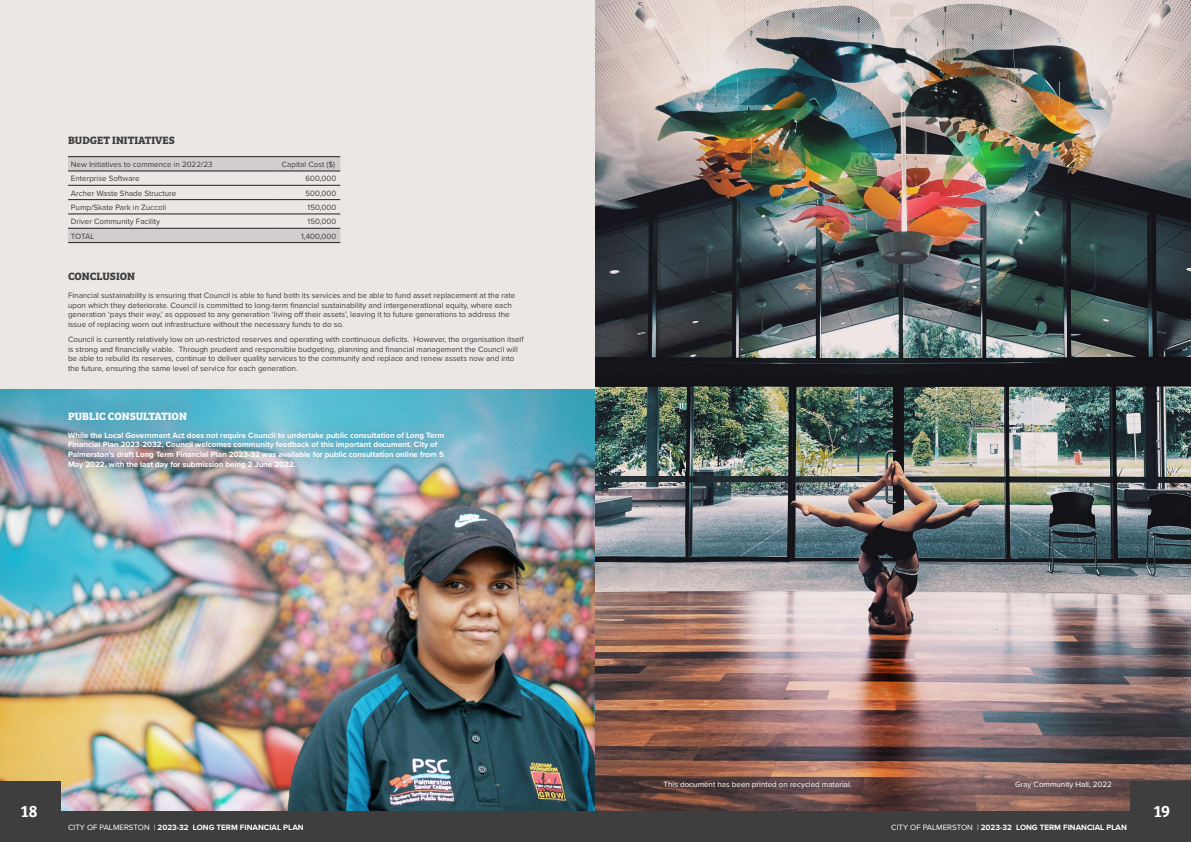
<style>
.page{position:relative;width:1191px;height:842px;background:#eae7e5}
.page>*{position:absolute;margin:0;border:0;box-sizing:border-box;transform-origin:0 0}
.t1{font:17px "Bree Serif Sb";color:#fff}
.Body_Heading_1{font:700 11px "Bree Serif";color:#3e3e3f}
.Body_Heading_1-2{font:700 11px "Bree Serif";color:#fff}
.Main_Body_Copy{font:8px/9.6px "Proxima Nova";color:#3e3e3f}
.Main_Body_Copy-2{font:700 8px/9.6px "Proxima Nova";color:#fff}
.Main_Body_Copy-3{font:8px "Proxima Nova";color:#fff}
.s1{font-weight:400}
</style>
<div class="page">
<img style="left:0;top:389px;width:595px;height:422px">
<img style="left:595px;top:0;width:596px;height:811px">
<div style="left:0;top:781px;width:61px;height:61px;background:#3e3e3f"></div>
<div style="left:1130px;top:781px;width:61px;height:61px;background:#3e3e3f"></div>
<div style="left:0;top:811px;width:1191px;height:31px;background:#3e3e3f"></div>
<svg style="left:68px;top:157px;width:272px;height:85px"></svg>
<hr style="left:68px;top:185px;width:210px;height:1px;background:#231f20">
<hr style="left:278px;top:185px;width:62px;height:1px;background:#231f20">
<hr style="left:68px;top:199px;width:210px;height:1px;background:#231f20">
<hr style="left:278px;top:199px;width:62px;height:1px;background:#231f20">
<hr style="left:68px;top:214px;width:210px;height:1px;background:#231f20">
<hr style="left:278px;top:214px;width:62px;height:1px;background:#231f20">
<hr style="left:68px;top:228px;width:210px;height:1px;background:#231f20">
<hr style="left:278px;top:228px;width:62px;height:1px;background:#231f20">
<hr style="left:68px;top:242px;width:210px;height:1px;background:#231f20">
<hr style="left:278px;top:242px;width:62px;height:1px;background:#231f20">
<hr style="left:68px;top:156px;width:210px;height:1px;background:#231f20">
<hr style="left:278px;top:156px;width:62px;height:1px;background:#231f20">
<hr style="left:68px;top:171px;width:210px;height:1px;background:#231f20">
<hr style="left:278px;top:171px;width:62px;height:1px;background:#231f20">
<div style="left:50px;top:394px;width:411px;height:92px;background:#231f20;opacity:.27"></div>
<p class="Body_Heading_1" style="left:68px;top:132px;width:108px">BUDGET INITIATIVES</p>
<p class="Main_Body_Copy" style="left:71px;top:159px;width:143px">New Initiatives to commence in 2022/23</p>
<p class="Main_Body_Copy" style="left:282px;top:159px;width:55px">Capital Cost ($)</p>
<p class="Main_Body_Copy" style="left:71px;top:173px;width:70px">Enterprise Software</p>
<p class="Main_Body_Copy" style="left:305px;top:173px;width:32px">600,000</p>
<p class="Main_Body_Copy" style="left:71px;top:188px;width:107px">Archer Waste Shade Structure</p>
<p class="Main_Body_Copy" style="left:305px;top:188px;width:32px">500,000</p>
<p class="Main_Body_Copy" style="left:71px;top:202px;width:97px">Pump/Skate Park in Zuccoli</p>
<p class="Main_Body_Copy" style="left:308px;top:202px;width:30px">150,000</p>
<p class="Main_Body_Copy" style="left:71px;top:216px;width:91px">Driver Community Facility</p>
<p class="Main_Body_Copy" style="left:308px;top:216px;width:30px">150,000</p>
<p class="Main_Body_Copy" style="left:71px;top:231px;width:25px">TOTAL</p>
<p class="Main_Body_Copy" style="left:301px;top:231px;width:37px">1,400,000</p>
<p class="Body_Heading_1" style="left:68px;top:267px;width:69px">CONCLUSION</p>
<p class="Main_Body_Copy" style="left:68px;top:290px;width:449px">Financial sustainability is ensuring that Council is able to fund both its services and be able to fund asset replacement at the rate upon which they deteriorate. Council is committed to long-term financial sustainability and intergenerational equity, where each generation ‘pays their way,’ as opposed to any generation ‘living off their assets’, leaving it to future generations to address the issue of replacing worn out infrastructure without the necessary funds to do so.</p>
<p class="Main_Body_Copy" style="left:68px;top:334px;width:457px">Council is currently relatively low on un-restricted reserves and operating with continuous deficits. However, the organisation itself is strong and financially viable. Through prudent and responsible budgeting, planning and financial management the Council will be able to rebuild its reserves, continue to deliver quality services to the community and replace and renew assets now and into the future, ensuring the same level of service for each generation.</p>
<p class="Body_Heading_1-2" style="left:68px;top:407px;width:120px">PUBLIC CONSULTATION</p>
<p class="Main_Body_Copy-2" style="left:68px;top:430px;width:377px">While the Local Government Act does not require Council to undertake public consultation of Long Term Financial Plan 2023-2032, Council welcomes community feedback of this important document. City of Palmerston’s draft Long Term Financial Plan 2023-32 was available for public consultation online from 5<br>May 2022, with the last day for submission being 2 June 2022.</p>
<p class="Main_Body_Copy-3" style="left:663px;top:779px;width:190px">This document has been printed on recycled material.</p>
<p class="Main_Body_Copy-3" style="left:1015px;top:779px;width:98px">Gray Community Hall, 2022</p>
<h1 class="t1" style="left:21px;top:798px;width:18px">18</h1>
<h1 class="t1" style="left:1153px;top:798px;width:18px">19</h1>
<p class="Main_Body_Copy-2" style="left:68px;top:823px;width:237px"><span class="s1">CITY OF PALMERSTON |</span> 2023-32 LONG TERM FINANCIAL PLAN</p>
<p class="Main_Body_Copy-2" style="left:891px;top:823px;width:237px"><span class="s1">CITY OF PALMERSTON |</span> 2023-32 LONG TERM FINANCIAL PLAN</p>
</div>
